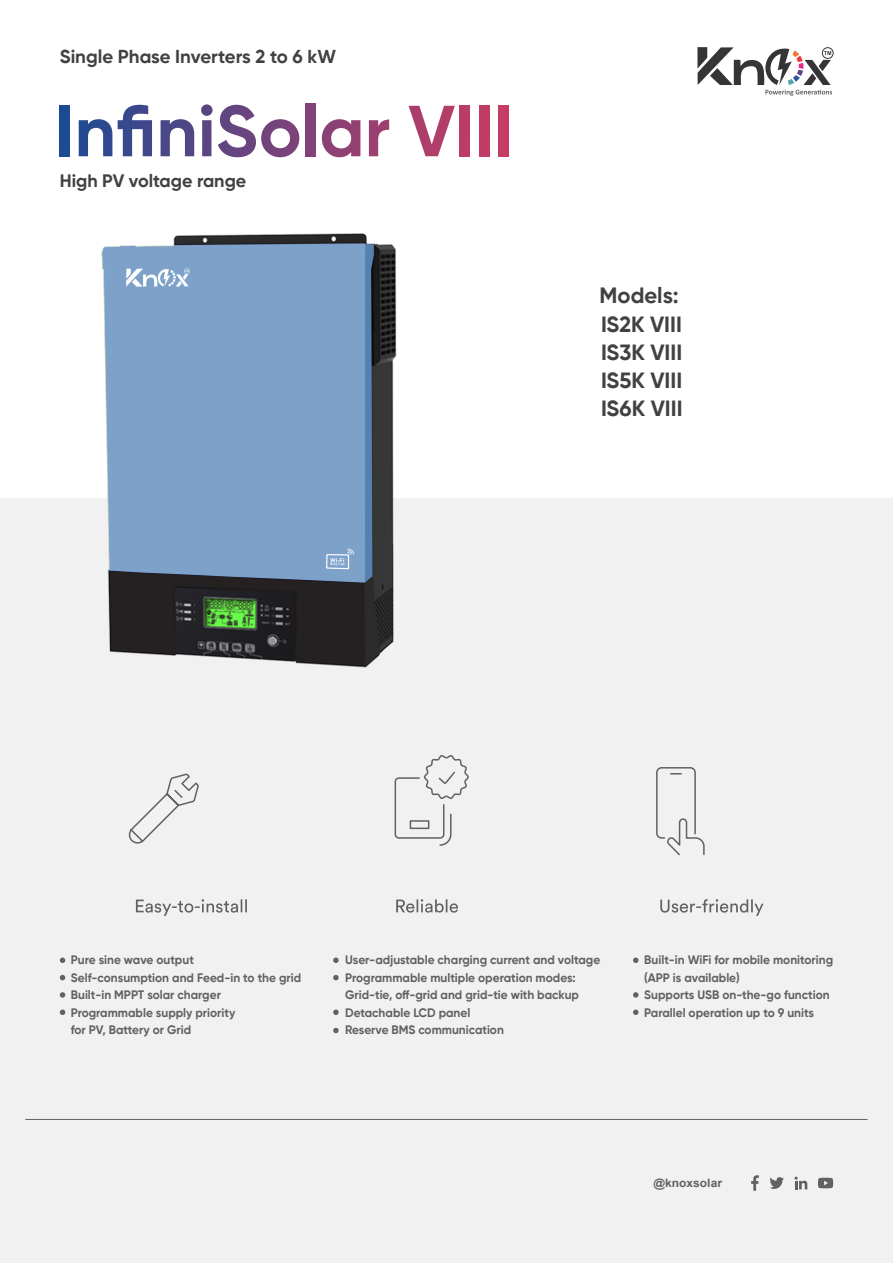
<style>
.page{position:relative;width:893px;height:1263px;background:#fff}
.page>*{position:absolute;margin:0;border:0;box-sizing:border-box;transform-origin:0 0}
.t1{font:700 22.05px "Gilroy";color:#414042}
.t2{font:700 21.9px/27.9px "Gilroy";color:#414042;text-align:justify}
.t3{font:700 18.6px "Gilroy";color:#414042}
.t4{font:700 18px "Gilroy";color:#414042}
.t5{font:700 12.3px/17.5px "Gilroy";color:#616163}
.t6{font:700 11.55px "Arial";color:#616163;scale:1.04 1}
</style>
<div class="page">
<div style="left:60px;top:106px;width:10px;height:50px;background:#1c4b94"></div>
<svg style="left:79px;top:119px;width:33px;height:37px"></svg>
<svg style="left:118px;top:105px;width:34px;height:51px"></svg>
<svg style="left:161px;top:119px;width:33px;height:37px"></svg>
<svg style="left:201px;top:104px;width:98px;height:53px"></svg>
<div style="left:306px;top:104px;width:9px;height:52px;background:#834277"></div>
<svg style="left:322px;top:119px;width:38px;height:38px"></svg>
<svg style="left:369px;top:119px;width:20px;height:37px"></svg>
<svg style="left:409px;top:106px;width:46px;height:50px"></svg>
<div style="left:460px;top:106px;width:10px;height:50px;background:#ba3d67"></div>
<div style="left:479px;top:106px;width:10px;height:50px;background:#c03c65"></div>
<div style="left:498px;top:106px;width:10px;height:50px;background:#c63c63"></div>
<div style="left:0;top:498px;width:893px;height:765px;background:#f1f1f2"></div>
<hr style="left:26px;top:1119px;width:841px;height:1px;background:#616163">
<svg style="left:136px;top:899px;width:111px;height:17px"></svg>
<svg style="left:396px;top:899px;width:62px;height:14px"></svg>
<svg style="left:660px;top:899px;width:103px;height:17px"></svg>
<svg style="left:128px;top:773px;width:71px;height:71px"></svg>
<svg style="left:394px;top:755px;width:75px;height:91px"></svg>
<svg style="left:656px;top:767px;width:49px;height:89px"></svg>
<svg style="left:751px;top:1175px;width:8px;height:16px"></svg>
<svg style="left:769px;top:1177px;width:15px;height:12px"></svg>
<svg style="left:795px;top:1176px;width:12px;height:13px"></svg>
<svg style="left:818px;top:1178px;width:15px;height:10px"></svg>
<div style="left:822px;top:47px;width:12px;height:12px;border:1px solid #373435;border-radius:50%"></div>
<svg style="left:697px;top:47px;width:135px;height:49px"></svg>
<svg style="left:60px;top:957px;width:5px;height:6px"></svg>
<svg style="left:60px;top:975px;width:5px;height:5px"></svg>
<svg style="left:60px;top:992px;width:5px;height:6px"></svg>
<svg style="left:60px;top:1009px;width:5px;height:6px"></svg>
<svg style="left:333px;top:957px;width:6px;height:6px"></svg>
<svg style="left:333px;top:975px;width:6px;height:5px"></svg>
<svg style="left:333px;top:1028px;width:6px;height:5px"></svg>
<svg style="left:333px;top:1009px;width:6px;height:6px"></svg>
<svg style="left:633px;top:957px;width:5px;height:6px"></svg>
<svg style="left:633px;top:992px;width:5px;height:6px"></svg>
<svg style="left:633px;top:1009px;width:5px;height:6px"></svg>
<img style="left:101px;top:233px;width:296px;height:435px">
<h3 class="t3" style="left:60px;top:45px;width:278px">Single Phase Inverters 2 to 6 kW</h3>
<h3 class="t4" style="left:60px;top:169px;width:188px">High PV voltage range</h3>
<h1 class="t1" style="left:600px;top:281px;width:81px">Models:</h1>
<h2 class="t2" style="left:601px;top:310px;width:83px">IS2K VIII IS3K VIII IS5K VIII IS6K VIII</h2>
<p class="t5" style="left:71px;top:951px;width:232px">Pure sine wave output<br>Self-consumption and Feed-in to the grid<br>Built-in MPPT solar charger<br>Programmable supply priority<br>for PV, Battery or Grid</p>
<p class="t5" style="left:345px;top:951px;width:257px">User-adjustable charging current and voltage Programmable multiple operation modes:<br>Grid-tie, off-grid and grid-tie with backup Detachable LCD panel<br>Reserve BMS communication</p>
<p class="t5" style="left:644px;top:951px;width:190px">Built-in WiFi for mobile monitoring (APP is available)<br>Supports USB on-the-go function<br>Parallel operation up to 9 units</p>
<p class="t6" style="left:653px;top:1174px;width:67px">@knoxsolar</p>
</div>
